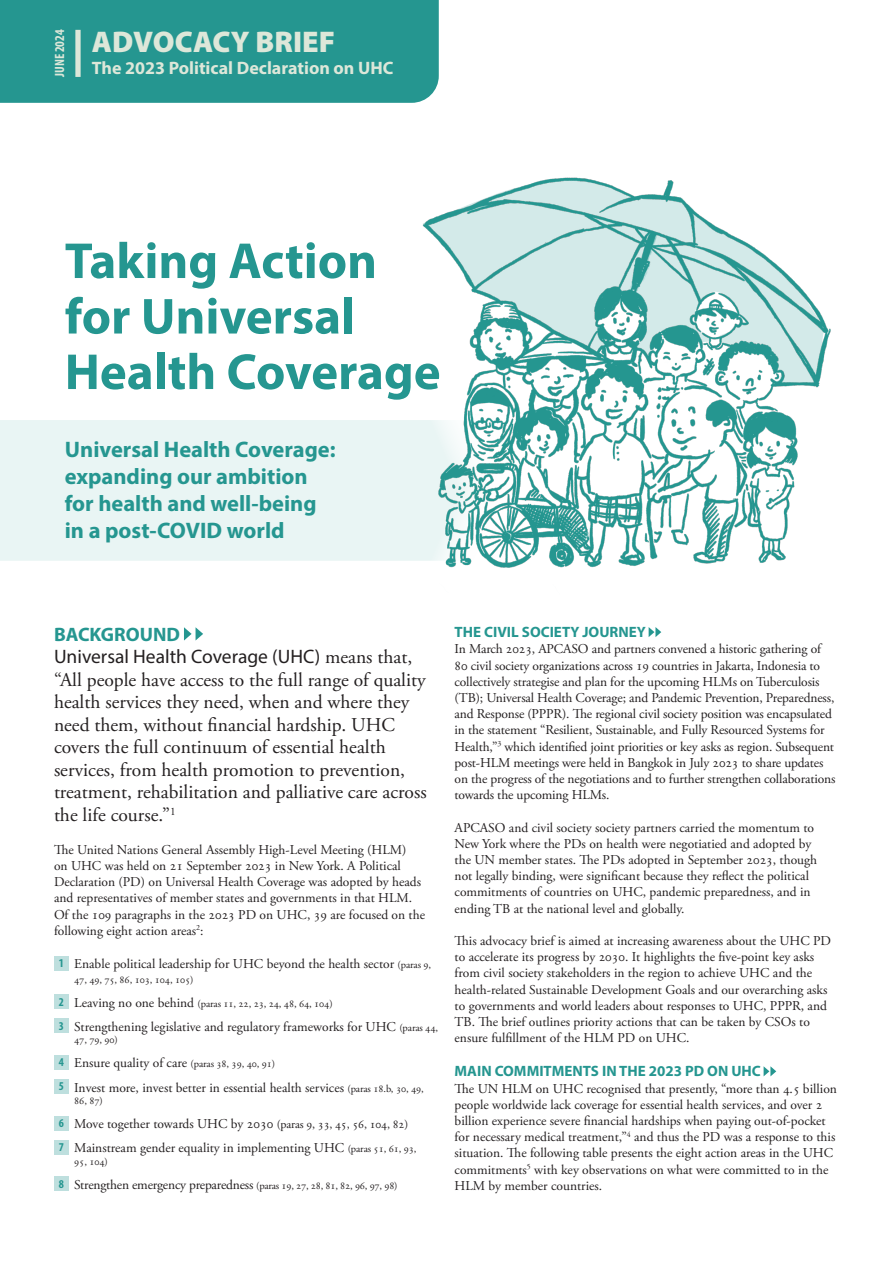
<style>
.page{position:relative;width:893px;height:1263px;background:#fff}
.page>*{position:absolute;margin:0;border:0;box-sizing:border-box;transform-origin:0 0}
.t1{font:700 51px "Myriad Pro";color:#259690}
.t2{font:900 30px "Myriad Pro";color:#dde7d9}
.t3{font:700 22.5px "Myriad Pro";color:#259690}
.t4{font:19.5px/22.6px "Adobe Garamond Pro";color:#231f20}
.t5{font:700 19.5px "Myriad Pro";color:#259690}
.t6{font:700 18px "Myriad Pro";color:#dde7d9}
.t7{font:700 15px "Myriad Pro";color:#259690}
.t8{font:13.5px/16.2px "Adobe Garamond Pro";color:#231f20}
.t9{font:700 condensed 13.5px "Myriad Pro";letter-spacing:-.01em;color:#dde7d9}
.t10{font:700 condensed 12px "Myriad Pro";color:#259690}
.t11{font:10.5px "Adobe Garamond Pro";letter-spacing:-.01em;color:#231f20}
.s1{font-family:"Myriad Pro"}
.s2{font-size:10.5px}
.s3{font-size:13.5px}
.s4{font-size:12px}
</style>
<div class="page">
<div style="left:0;top:420px;width:389px;height:141px;background:#e9f5f4"></div>
<svg style="left:649px;top:627px;width:12px;height:10px"></svg>
<svg style="left:764px;top:1066px;width:12px;height:10px"></svg>
<div style="left:0;top:0;width:439px;height:103px;background:#259690"></div>
<svg style="left:184px;top:627px;width:19px;height:13px"></svg>
<div style="left:54px;top:956px;width:15px;height:14px;background:#bedfde"></div>
<div style="left:54px;top:994px;width:15px;height:15px;background:#bedfde"></div>
<div style="left:54px;top:1018px;width:15px;height:15px;background:#bedfde"></div>
<div style="left:54px;top:1055px;width:15px;height:15px;background:#bedfde"></div>
<div style="left:54px;top:1079px;width:15px;height:15px;background:#bedfde"></div>
<div style="left:54px;top:1116px;width:15px;height:14px;background:#bedfde"></div>
<div style="left:54px;top:1140px;width:15px;height:14px;background:#bedfde"></div>
<div style="left:54px;top:1176px;width:15px;height:15px;background:#bedfde"></div>
<img style="left:389px;top:177px;width:442px;height:391px">
<div style="left:75px;top:30px;width:6px;height:47px;background:#dde7d9"></div>
<p class="t9" style="left:51px;top:77px;width:49px;rotate:-90deg">JUNE 2024</p>
<p class="t2" style="left:92px;top:22px;width:245px">ADVOCACY BRIEF</p>
<p class="t6" style="left:92px;top:57px;width:303px">The 2023 Political Declaration on UHC</p>
<p class="t1" style="left:65px;top:228px;width:314px">Taking Action</p>
<p class="t1" style="left:65px;top:283px;width:292px">for Universal</p>
<p class="t1" style="left:65px;top:339px;width:377px">Health Coverage</p>
<p class="t3" style="left:65px;top:434px;width:272px">Universal Health Coverage:</p>
<p class="t3" style="left:65px;top:461px;width:244px">expanding our ambition</p>
<p class="t3" style="left:65px;top:488px;width:253px">for health and well-being</p>
<p class="t3" style="left:65px;top:515px;width:221px">in a post-COVID world</p>
<p class="t5" style="left:54px;top:621px;width:128px">BACKGROUND</p>
<p class="t4" style="left:54px;top:646px;width:374px"><span class="s1">Universal Health Coverage (UHC)</span> means that, “All people have access to the full range of quality health services they need, when and where they need them, without financial hardship. UHC covers the full continuum of essential health services, from health promotion to prevention, treatment, rehabilitation and palliative care across the life course.”<sup>1</sup></p>
<p class="t8" style="left:54px;top:842px;width:373px">The United Nations General Assembly High-Level Meeting (HLM)<br>on UHC was held on 21 September 2023 in New York. A Political Declaration (PD) on Universal Health Coverage was adopted by heads and representatives of member states and governments in that HLM.<br>Of the 109 paragraphs in the 2023 PD on UHC, 39 are focused on the following eight action areas<sup>2</sup>:</p>
<p class="t10" style="left:59px;top:956px;width:7px">1</p>
<p class="t8" style="left:74px;top:956px;width:358px">Enable political leadership for UHC beyond the health sector <span class="s2">(paras 9,</span></p>
<p class="t11" style="left:74px;top:973px;width:121px">47, 49, 75, 86, 103, 104, 105)</p>
<p class="t10" style="left:59px;top:994px;width:7px">2</p>
<p class="t11" style="left:74px;top:997px;width:260px"><span class="s3">Leaving no one behind</span> (paras 11, 22, 23, 24, 48, 64, 104)</p>
<p class="t10" style="left:59px;top:1018px;width:7px">3</p>
<p class="t8" style="left:74px;top:1019px;width:365px">Strengthening legislative and regulatory frameworks for UHC <span class="s2">(paras 44,</span></p>
<p class="t11" style="left:74px;top:1034px;width:45px">47, 79, 90)</p>
<p class="t10" style="left:59px;top:1055px;width:7px">4</p>
<p class="t8" style="left:74px;top:1055px;width:203px">Ensure quality of care <span class="s2">(paras 38, 39, 40, 91)</span></p>
<p class="t10" style="left:59px;top:1079px;width:7px">5</p>
<p class="t8" style="left:74px;top:1079px;width:351px">Invest more, invest better in essential health services <span class="s2">(paras 18.b, 30, 49,</span></p>
<p class="t11" style="left:74px;top:1094px;width:30px">86, 87)</p>
<p class="t10" style="left:59px;top:1115px;width:7px">6</p>
<p class="t8" style="left:74px;top:1116px;width:335px">Move together towards UHC by 2030 <span class="s4">(paras 9, 33, 45, 56, 104, 82)</span></p>
<p class="t10" style="left:59px;top:1139px;width:7px">7</p>
<p class="t8" style="left:74px;top:1140px;width:344px">Mainstream gender equality in implementing UHC <span class="s2">(paras 51, 61, 93,</span></p>
<p class="t11" style="left:74px;top:1155px;width:35px">95, 104)</p>
<p class="t10" style="left:59px;top:1176px;width:7px">8</p>
<p class="t8" style="left:74px;top:1177px;width:325px">Strengthen emergency preparedness <span class="s2">(paras 19, 27, 28, 81, 82, 96, 97, 98)</span></p>
<p class="t7" style="left:455px;top:622px;width:193px">THE CIVIL SOCIETY JOURNEY</p>
<p class="t8" style="left:455px;top:641px;width:382px">In March 2023, APCASO and partners convened a historic gathering of 80 civil society organizations across 19 countries in Jakarta, Indonesia to collectively strategise and plan for the upcoming HLMs on Tuberculosis (TB); Universal Health Coverage; and Pandemic Prevention, Preparedness, and Response (PPPR). The regional civil society position was encapsulated in the statement “Resilient, Sustainable, and Fully Resourced Systems for Health,”<sup>3</sup> which identified joint priorities or key asks as region. Subsequent post-HLM meetings were held in Bangkok in July 2023 to share updates on the progress of the negotiations and to further strengthen collaborations towards the upcoming HLMs.</p>
<p class="t8" style="left:455px;top:820px;width:364px">APCASO and civil society society partners carried the momentum to New York where the PDs on health were negotiatied and adopted by the UN member states. The PDs adopted in September 2023, though not legally binding, were significant because they reflect the political commitments of countries on UHC, pandemic preparedness, and in ending TB at the national level and globally.</p>
<p class="t8" style="left:455px;top:933px;width:378px">This advocacy brief is aimed at increasing awareness about the UHC PD to accelerate its progress by 2030. It highlights the five-point key asks from civil society stakeholders in the region to achieve UHC and the health-related Sustainable Development Goals and our overarching asks to governments and world leaders about responses to UHC, PPPR, and TB. The brief outlines priority actions that can be taken by CSOs to ensure fulfillment of the HLM PD on UHC.</p>
<p class="t7" style="left:455px;top:1061px;width:308px">MAIN COMMITMENTS IN THE 2023 PD ON UHC</p>
<p class="t8" style="left:455px;top:1081px;width:384px">The UN HLM on UHC recognised that presently, “more than 4.5 billion people worldwide lack coverage for essential health services, and over 2 billion experience severe financial hardships when paying out-of-pocket for necessary medical treatment,”<sup>4</sup> and thus the PD was a response to this situation. The following table presents the eight action areas in the UHC commitments<sup>5</sup> with key observations on what were committed to in the HLM by member countries.</p>
</div>
